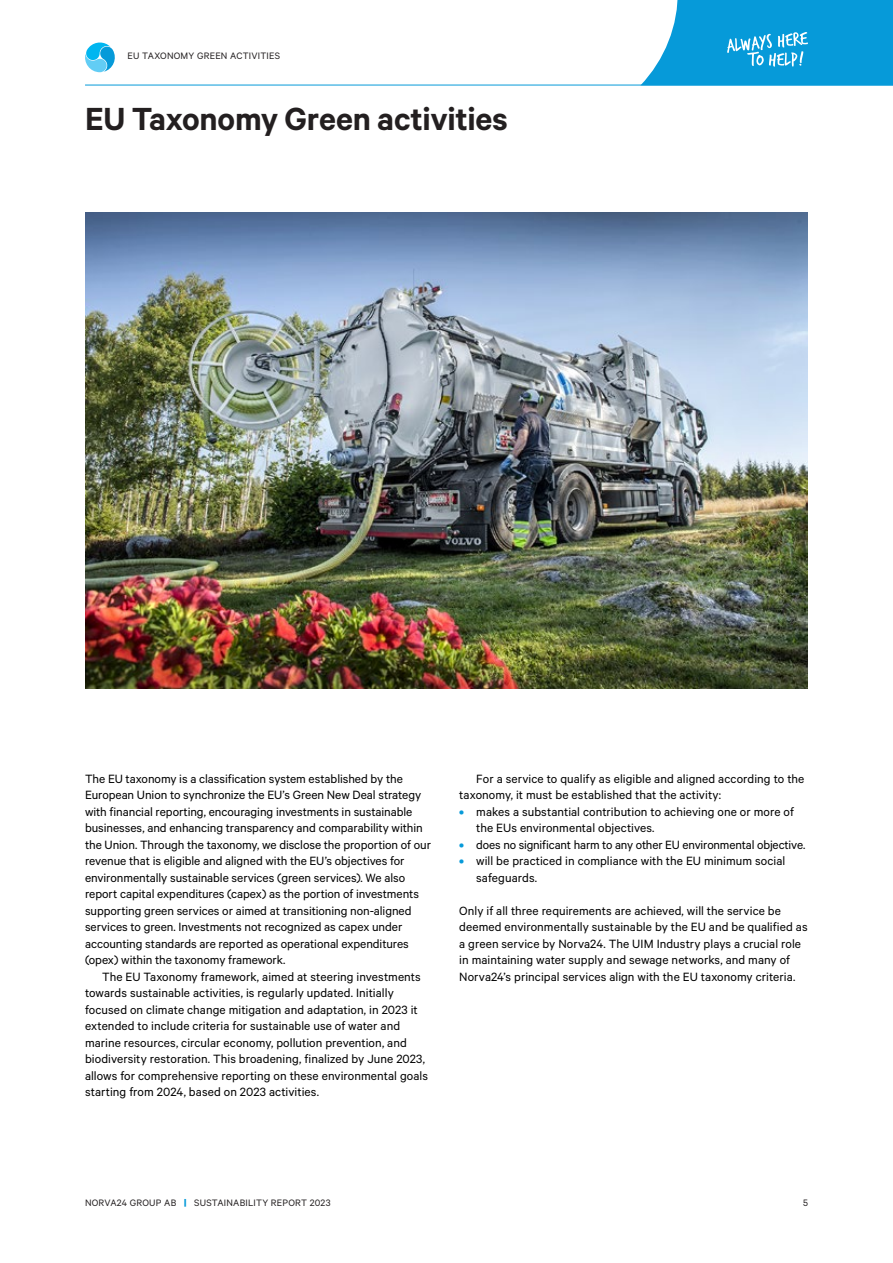
<style>
.page{position:relative;width:893px;height:1263px;background:#fff}
.page>*{position:absolute;margin:0;border:0;box-sizing:border-box;transform-origin:0 0}
.t1{font:600 36px "Calibre";letter-spacing:-.005em;color:#231f20}
.t2{font:13.5px/16.5px "Calibre";color:#000001}
.t3{font:10.5px "Calibre";letter-spacing:.02em;color:#231f20}
.s1{font-weight:600;color:#069ad9}
.s2{font-weight:900;color:#069ad9}
</style>
<div class="page">
<hr style="left:85px;top:85px;width:808px;height:1px;background:#069ad9">
<svg style="left:640px;top:0;width:253px;height:85px;background:#26a7dd"></svg>
<svg style="left:85px;top:42px;width:30px;height:30px"></svg>
<img style="left:85px;top:213px;width:723px;height:476px">
<p class="t3" style="left:128px;top:50px;width:154px">EU TAXONOMY GREEN ACTIVITIES</p>
<h1 class="t1" style="left:85px;top:97px;width:424px">EU Taxonomy Green activities</h1>
<p class="t2" style="left:85px;top:770px;width:347px">The EU taxonomy is a classification system established by the European Union to synchronize the EU’s Green New Deal strategy with financial reporting, encouraging investments in sustainable businesses, and enhancing transparency and comparability within the Union. Through the taxonomy, we disclose the proportion of our revenue that is eligible and aligned with the EU’s objectives for environmentally sustainable services (green services). We also report capital expenditures (capex) as the portion of investments supporting green services or aimed at transitioning non-aligned services to green. Investments not recognized as capex under accounting standards are reported as operational expenditures (opex) within the taxonomy framework.</p>
<p class="t2" style="left:85px;top:968px;width:345px;text-indent:17px">The EU Taxonomy framework, aimed at steering investments towards sustainable activities, is regularly updated. Initially focused on climate change mitigation and adaptation, in 2023 it extended to include criteria for sustainable use of water and marine resources, circular economy, pollution prevention, and biodiversity restoration. This broadening, finalized by June 2023, allows for comprehensive reporting on these environmental goals starting from 2024, based on 2023 activities.</p>
<p class="t2" style="left:459px;top:770px;width:347px;text-indent:17px">For a service to qualify as eligible and aligned according to the taxonomy, it must be established that the activity:</p>
<p class="t2" style="left:476px;top:803px;width:319px;text-indent:-17px"><span class="s1">•</span> makes a substantial contribution to achieving one or more of the EUs environmental objectives.</p>
<p class="t2" style="left:459px;top:836px;width:348px"><span class="s1">•</span> does no significant harm to any other EU environmental objective.</p>
<p class="t2" style="left:476px;top:852px;width:311px;text-indent:-17px"><span class="s1">•</span> will be practiced in compliance with the EU minimum social safeguards.</p>
<p class="t2" style="left:459px;top:902px;width:350px">Only if all three requirements are achieved, will the service be deemed environmentally sustainable by the EU and be qualified as a green service by Norva24. The UIM Industry plays a crucial role in maintaining water supply and sewage networks, and many of Norva24’s principal services align with the EU taxonomy criteria.</p>
<p class="t3" style="left:85px;top:1196px;width:247px">NORVA24 GROUP AB <span class="s2">|</span> SUSTAINABILITY REPORT 2023</p>
<p class="t3" style="left:803px;top:1196px;width:6px">5</p>
</div>
